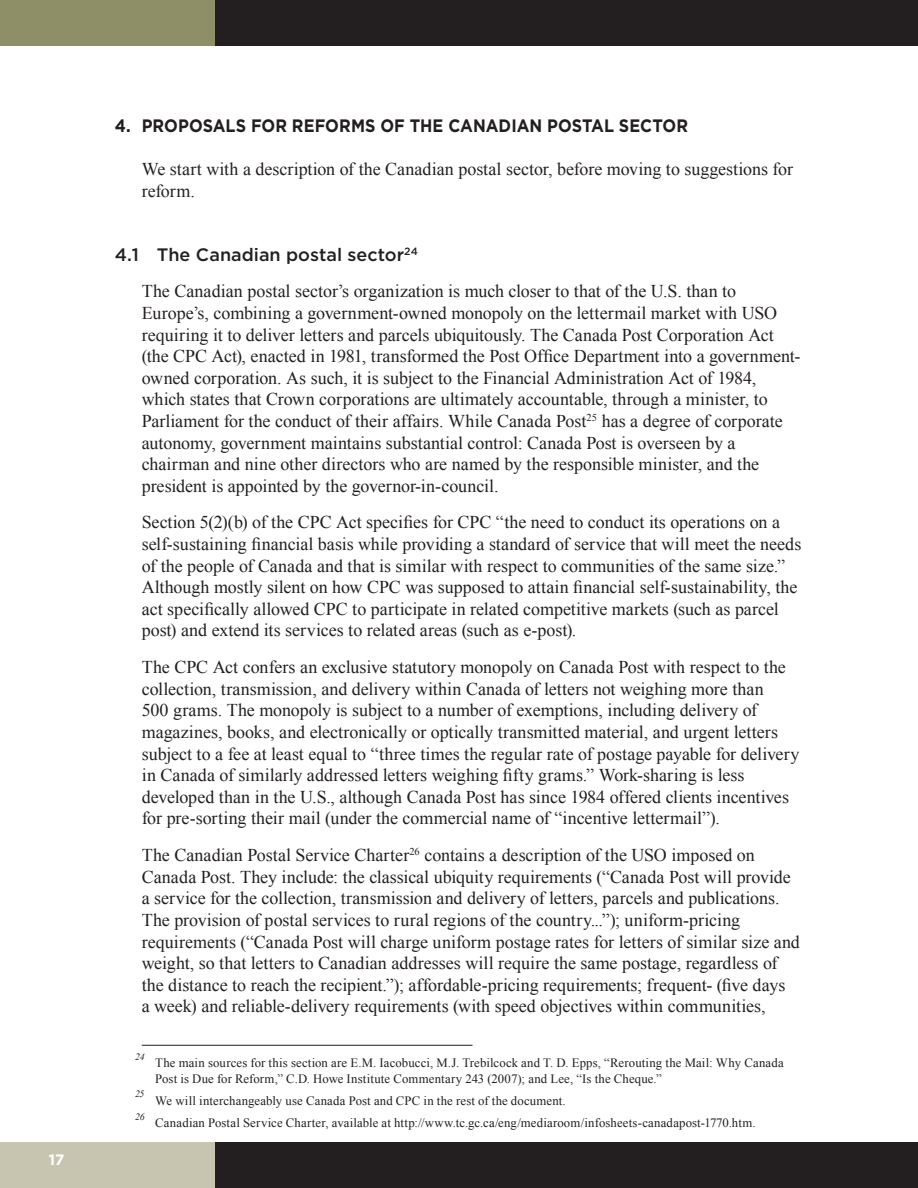
<style>
.page{position:relative;width:918px;height:1188px;background:#fff}
.page>*{position:absolute;margin:0;border:0;box-sizing:border-box;transform-origin:0 0}
.Body{font:18px/21.6px "Times New Roman";color:#231f20}
.Heading_1{font:700 18px "Gotham";color:#231f20;scale:.9 1}
.Heading_2{font:500 18px "Gotham";color:#231f20}
.t1{font:700 15px "Gotham";color:#fff}
.Footnote{font:12.75px/15.3px "Times New Roman";letter-spacing:.01em;color:#231f20}
.Footnote-2{font:italic 9.75px "Times New Roman";color:#231f20}
</style>
<div class="page">
<div style="left:0;top:1143px;width:215px;height:45px;background:#c7c5af"></div>
<div style="left:0;top:0;width:215px;height:45px;background:#8e8f66"></div>
<div style="left:215px;top:1143px;width:703px;height:45px;background:#231f20"></div>
<div style="left:215px;top:0;width:703px;height:45px;background:#231f20"></div>
<hr style="left:142px;top:1045px;width:330px;height:1px;background:#231f20">
<p class="t1" style="left:49px;top:1150px;width:17px">17</p>
<p class="Heading_1" style="left:115px;top:114px;width:639px">4. PROPOSALS FOR REFORMS OF THE CANADIAN POSTAL SECTOR</p>
<p class="Body" style="left:142px;top:158px;width:653px">We start with a description of the Canadian postal sector, before moving to suggestions for reform.</p>
<p class="Heading_2" style="left:115px;top:242px;width:305px">4.1 The Canadian postal sector<sup>24</sup></p>
<p class="Body" style="left:142px;top:280px;width:660px">The Canadian postal sector’s organization is much closer to that of the U.S. than to Europe’s, combining a government-owned monopoly on the lettermail market with USO requiring it to deliver letters and parcels ubiquitously. The Canada Post Corporation Act (the CPC Act), enacted in 1981, transformed the Post Office Department into a government&shy;owned corporation. As such, it is subject to the Financial Administration Act of 1984, which states that Crown corporations are ultimately accountable, through a minister, to Parliament for the conduct of their affairs. While Canada Post<sup>25</sup> has a degree of corporate autonomy, government maintains substantial control: Canada Post is overseen by a chairman and nine other directors who are named by the responsible minister, and the president is appointed by the governor-in-council.</p>
<p class="Body" style="left:142px;top:511px;width:661px">Section 5(2)(b) of the CPC Act specifies for CPC “the need to conduct its operations on a self-sustaining financial basis while providing a standard of service that will meet the needs of the people of Canada and that is similar with respect to communities of the same size.” Although mostly silent on how CPC was supposed to attain financial self-sustainability, the act specifically allowed CPC to participate in related competitive markets (such as parcel post) and extend its services to related areas (such as e-post).</p>
<p class="Body" style="left:142px;top:656px;width:659px">The CPC Act confers an exclusive statutory monopoly on Canada Post with respect to the collection, transmission, and delivery within Canada of letters not weighing more than<br>500 grams. The monopoly is subject to a number of exemptions, including delivery of magazines, books, and electronically or optically transmitted material, and urgent letters subject to a fee at least equal to “three times the regular rate of postage payable for delivery in Canada of similarly addressed letters weighing fifty grams.” Work-sharing is less developed than in the U.S., although Canada Post has since 1984 offered clients incentives for pre-sorting their mail (under the commercial name of “incentive lettermail”).</p>
<p class="Body" style="left:142px;top:844px;width:660px">The Canadian Postal Service Charter<sup>26</sup> contains a description of the USO imposed on Canada Post. They include: the classical ubiquity requirements (“Canada Post will provide a service for the collection, transmission and delivery of letters, parcels and publications.<br>The provision of postal services to rural regions of the country...”); uniform-pricing requirements (“Canada Post will charge uniform postage rates for letters of similar size and weight, so that letters to Canadian addresses will require the same postage, regardless of the distance to reach the recipient.”); affordable-pricing requirements; frequent- (five days<br>a week) and reliable-delivery requirements (with speed objectives within communities,</p>
<p class="Footnote-2" style="left:135px;top:1050px;width:11px">24</p>
<p class="Footnote" style="left:155px;top:1055px;width:630px">The main sources for this section are E.M. Iacobucci, M.J. Trebilcock and T. D. Epps, “Rerouting the Mail: Why Canada<br>Post is Due for Reform,” C.D. Howe Institute Commentary 243 (2007); and Lee, “Is the Cheque.”</p>
<p class="Footnote-2" style="left:135px;top:1087px;width:11px">25</p>
<p class="Footnote" style="left:155px;top:1093px;width:412px">We will interchangeably use Canada Post and CPC in the rest of the document.</p>
<p class="Footnote-2" style="left:135px;top:1110px;width:11px">26</p>
<p class="Footnote" style="left:155px;top:1115px;width:602px">Canadian Postal Service Charter, available at http://www.tc.gc.ca/eng/mediaroom/infosheets-canadapost-1770.htm.</p>
</div>
